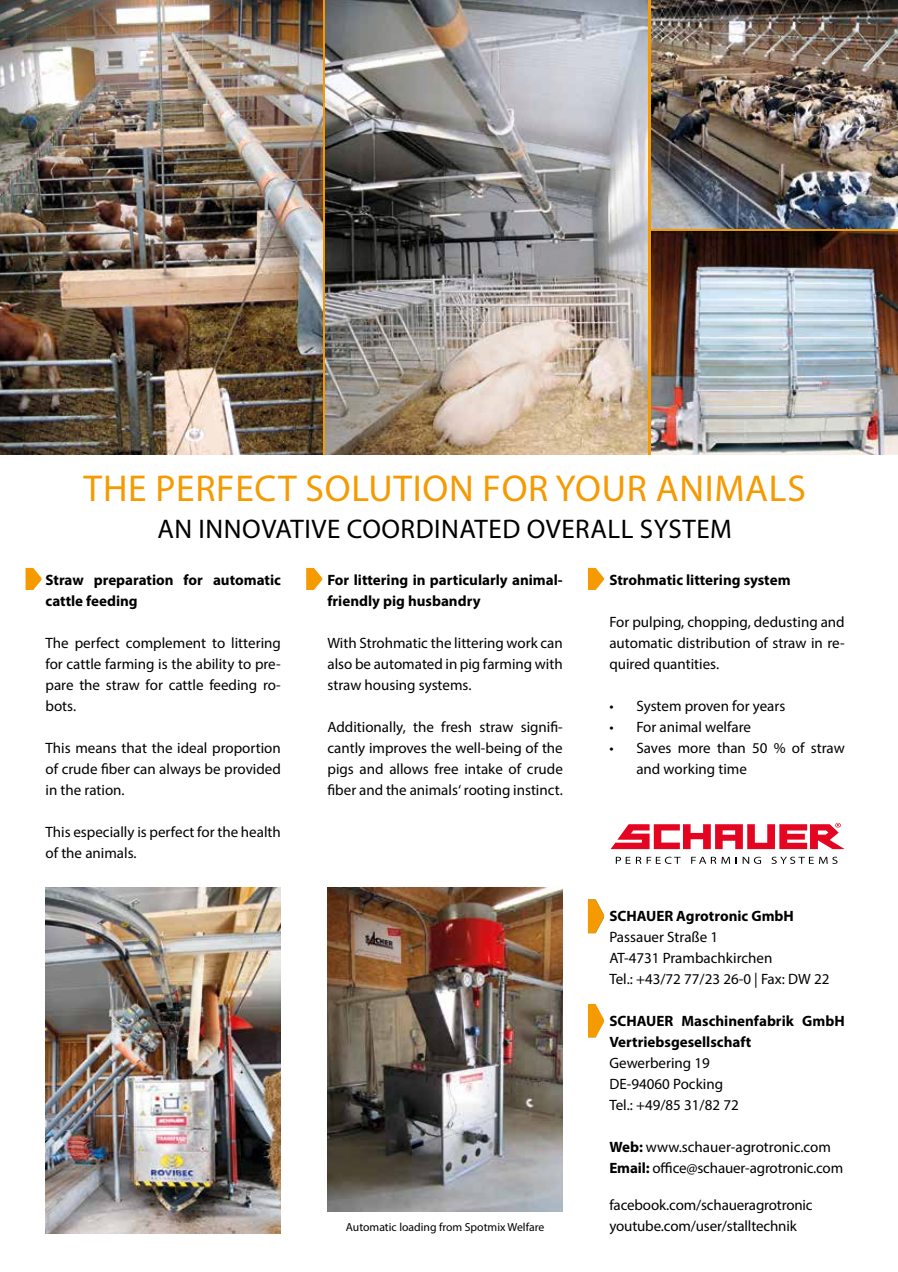
<style>
.page{position:relative;width:898px;height:1272px;background:#fff}
.page>*{position:absolute;margin:0;border:0;box-sizing:border-box;transform-origin:0 0}
.t1{font:37.5px "Myriad Pro";letter-spacing:.02em;color:#f59a00}
.t2{font:27px "Myriad Pro";letter-spacing:.02em;color:#000}
.t3{font:15px/21px "Myriad Pro";color:#000}
.t4{font:700 15px/21px "Myriad Pro";color:#000}
.t5{font:11.7px "Myriad Pro";color:#000}
.s1{font-weight:700}
</style>
<div class="page">
<svg style="left:615px;top:856px;width:65px;height:7px"></svg>
<svg style="left:691px;top:856px;width:38px;height:7px"></svg>
<svg style="left:742px;top:856px;width:18px;height:7px"></svg>
<svg style="left:771px;top:856px;width:66px;height:7px"></svg>
<svg style="left:610px;top:822px;width:234px;height:27px"></svg>
<svg style="left:26px;top:568px;width:16px;height:22px"></svg>
<svg style="left:306px;top:568px;width:17px;height:22px"></svg>
<svg style="left:588px;top:568px;width:16px;height:22px"></svg>
<img style="left:327px;top:887px;width:235px;height:324px">
<img style="left:325px;top:0;width:322px;height:454px">
<img style="left:651px;top:0;width:246px;height:228px">
<img style="left:651px;top:231px;width:246px;height:223px">
<svg style="left:588px;top:1004px;width:16px;height:33px"></svg>
<svg style="left:587px;top:899px;width:17px;height:34px"></svg>
<img style="left:0;top:0;width:322px;height:454px">
<img style="left:45px;top:887px;width:236px;height:346px">
<h1 class="t1" style="left:84px;top:465px;width:723px">THE PERFECT SOLUTION FOR YOUR ANIMALS</h1>
<h2 class="t2" style="left:157px;top:512px;width:575px">AN INNOVATIVE COORDINATED OVERALL SYSTEM</h2>
<p class="t4" style="left:45px;top:568px;width:237px">Straw preparation for automatic cattle feeding</p>
<p class="t3" style="left:45px;top:631px;width:237px;text-align:justify">The perfect complement to littering for cattle farming is the ability to pre&shy;pare the straw for cattle feeding ro&shy;bots.</p>
<p class="t3" style="left:45px;top:736px;width:237px;text-align:justify">This means that the ideal proportion of crude fiber can always be provided in the ration.</p>
<p class="t3" style="left:45px;top:820px;width:237px">This especially is perfect for the health of the animals.</p>
<p class="t4" style="left:609px;top:568px;width:183px">Strohmatic littering system</p>
<p class="t3" style="left:609px;top:610px;width:237px;text-align:justify">For pulping, chopping, dedusting and automatic distribution of straw in re&shy;quired quantities.</p>
<p class="t3" style="left:609px;top:694px;width:177px">• System proven for years</p>
<p class="t3" style="left:609px;top:715px;width:143px">• For animal welfare</p>
<p class="t3" style="left:636px;top:736px;width:210px;text-indent:-27px">• Saves more than 50 % of straw and working time</p>
<p class="t4" style="left:327px;top:568px;width:237px">For littering in particularly animal&shy;friendly pig husbandry</p>
<p class="t3" style="left:327px;top:631px;width:237px;text-align:justify">With Strohmatic the littering work can also be automated in pig farming with straw housing systems.</p>
<p class="t3" style="left:327px;top:715px;width:237px;text-align:justify">Additionally, the fresh straw signifi&shy;cantly improves the well-being of the pigs and allows free intake of crude fiber and the animals‘ rooting instinct.</p>
<p class="t5" style="left:346px;top:1219px;width:200px">Automatic loading from Spotmix Welfare</p>
<p class="t4" style="left:609px;top:904px;width:186px">SCHAUER Agrotronic GmbH</p>
<p class="t3" style="left:609px;top:925px;width:221px">Passauer Straße 1<br>AT-4731 Prambachkirchen<br>Tel.: +43/72 77/23 26-0 | Fax: DW 22</p>
<p class="t4" style="left:609px;top:1009px;width:237px">SCHAUER Maschinenfabrik GmbH<br>Vertriebsgesellschaft</p>
<p class="t3" style="left:609px;top:1051px;width:131px">Gewerbering 19<br>DE-94060 Pocking<br>Tel.: +49/85 31/82 72</p>
<p class="t3" style="left:609px;top:1135px;width:235px"><span class="s1">Web:</span> www.schauer-agrotronic.com<br><span class="s1">Email:</span> office@schauer-agrotronic.com</p>
<p class="t3" style="left:609px;top:1194px;width:205px">facebook.com/schaueragrotronic youtube.com/user/stalltechnik</p>
</div>
